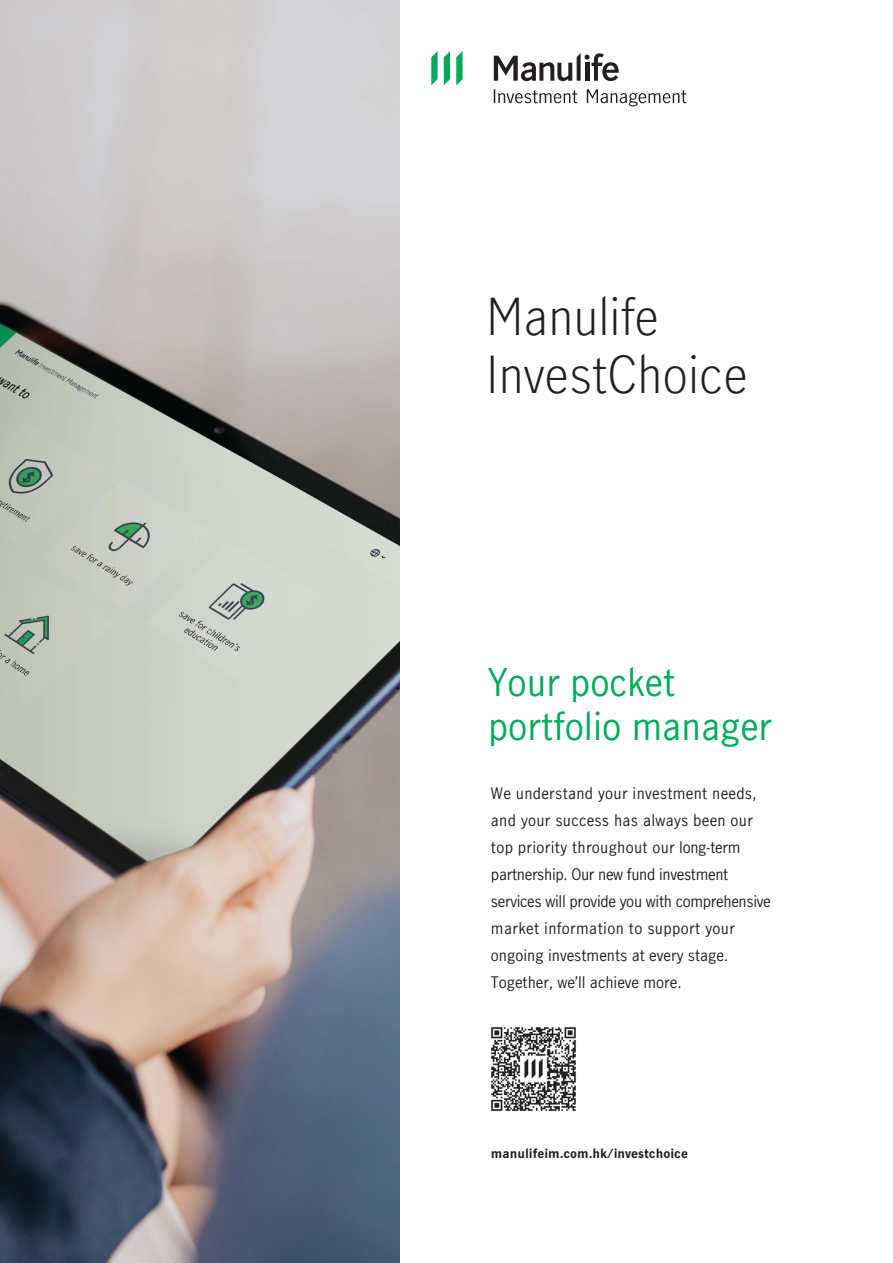
<style>
.page{position:relative;width:893px;height:1263px;background:#fff}
.page>*{position:absolute;margin:0;border:0;box-sizing:border-box;transform-origin:0 0}
.t1{font:300 48px/57.6px "Manulife JH Sans";color:#231f20}
.t2{font:36px/43.2px "Manulife JH Sans";color:#00ac5b}
.t3{font:15px/27px "Manulife JH Sans";color:#231f20}
.t4{font:700 12px "Manulife JH Sans";color:#231f20}
</style>
<div class="page">
<img style="left:0;top:0;width:400px;height:1263px">
<img style="left:491px;top:1027px;width:85px;height:84px">
<svg style="left:494px;top:89px;width:83px;height:14px"></svg>
<svg style="left:587px;top:89px;width:99px;height:17px"></svg>
<svg style="left:494px;top:53px;width:125px;height:28px"></svg>
<svg style="left:456px;top:51px;width:6px;height:34px"></svg>
<svg style="left:444px;top:51px;width:6px;height:34px"></svg>
<svg style="left:431px;top:51px;width:7px;height:34px"></svg>
<h1 class="t1" style="left:486px;top:286px;width:263px">Manulife<br>InvestChoice</h1>
<h2 class="t2" style="left:488px;top:659px;width:285px">Your pocket portfolio manager</h2>
<p class="t3" style="left:491px;top:779px;width:281px">We understand your investment needs, and your success has always been our top priority throughout our long-term partnership. Our new fund investment services will provide you with comprehensive market information to support your ongoing investments at every stage.<br>Together, we’ll achieve more.</p>
<p class="t4" style="left:491px;top:1145px;width:199px">manulifeim.com.hk/investchoice</p>
</div>
